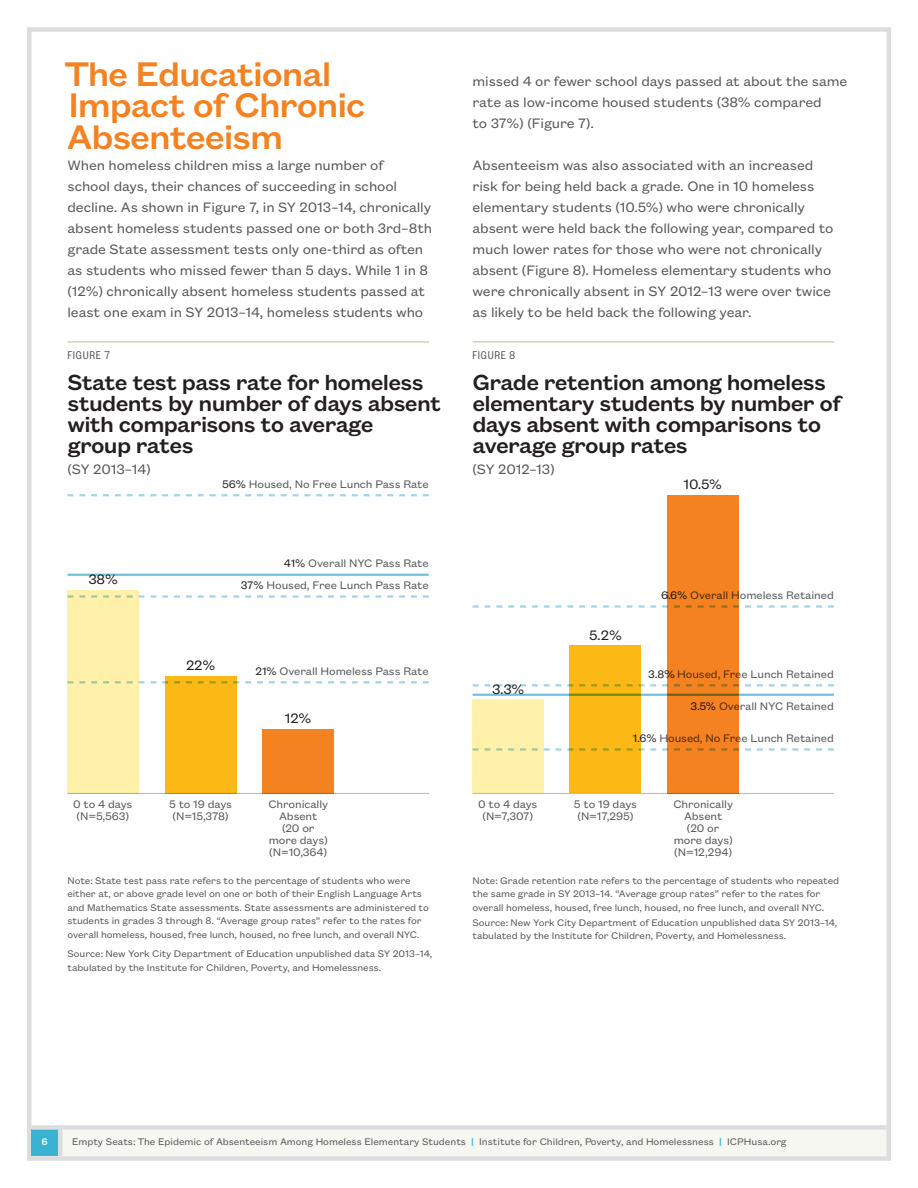
<style>
.page{position:relative;width:918px;height:1188px;background:#fff}
.page>*{position:absolute;margin:0;border:0;box-sizing:border-box;transform-origin:0 0}
.Head_1{font:500 37.5px/31.5px "Founders Grotesk Text";letter-spacing:-.03em;color:#f58220}
.Head_2___Table_Head{font:500 24px/21px "Founders Grotesk Text";letter-spacing:-.03em;color:#231f20}
.Text{font:15px/21px "Founders Grotesk Text";letter-spacing:-.01em;color:#57585a}
.Text-2{font:15px "Founders Grotesk Text";letter-spacing:-.01em;color:#231f20}
.Table_Indicator_Thin{font:12.3px "Founders Grotesk Cond";letter-spacing:.06em;color:#57585a}
.Text-3{font:12px/12px "Founders Grotesk Text";letter-spacing:-.01em;color:#57585a;text-align:center}
.Source{font:10.5px/13.5px "Founders Grotesk Text";letter-spacing:-.01em;color:#57585a}
.t1{font:500 10.5px "Founders Grotesk Text";color:#fff}
.s1{color:#231f20}
.s2{font-weight:500;color:#3ab2d1}
</style>
<div class="page">
<div style="left:63px;top:1130px;width:823px;height:26px;background:#f7f7f1"></div>
<div style="left:27px;top:27px;width:864px;height:1134px;border:4px solid #dcdddf"></div>
<div style="left:32px;top:1130px;width:26px;height:26px;background:#3ab2d1"></div>
<div style="left:32px;top:1125px;width:854px;height:5px;background:#dcdddf"></div>
<div style="left:58px;top:1129px;width:5px;height:27px;background:#dcdddf"></div>
<hr style="left:472px;top:342px;width:362px;height:1px;background:#bebb92">
<hr style="left:472px;top:793px;width:362px;height:1px;background:#bebb92">
<hr style="left:68px;top:342px;width:361px;height:1px;background:#bebb92">
<hr style="left:68px;top:793px;width:361px;height:1px;background:#bebb92">
<svg style="left:68px;top:494px;width:361px;height:2px"></svg>
<hr style="left:68px;top:574px;width:361px;height:2px;background:#73c2db">
<svg style="left:473px;top:605px;width:361px;height:3px"></svg>
<svg style="left:473px;top:684px;width:361px;height:2px"></svg>
<svg style="left:544px;top:748px;width:290px;height:3px"></svg>
<hr style="left:473px;top:694px;width:361px;height:2px;background:#73c2db">
<svg style="left:139px;top:595px;width:290px;height:3px"></svg>
<svg style="left:139px;top:681px;width:290px;height:2px"></svg>
<div style="left:667px;top:495px;width:71px;height:298px;background:#f58220"></div>
<div style="left:570px;top:646px;width:71px;height:147px;background:#fcb814"></div>
<div style="left:473px;top:700px;width:71px;height:93px;background:#fff0aa"></div>
<div style="left:262px;top:729px;width:72px;height:64px;background:#f58220"></div>
<div style="left:165px;top:676px;width:71px;height:117px;background:#fcb814"></div>
<div style="left:68px;top:590px;width:71px;height:203px;background:#fff0aa"></div>
<p class="Head_1" style="left:64px;top:55px;width:303px">The Educational<br>Impact of Chronic<br>Absenteeism</p>
<p class="Text" style="left:68px;top:153px;width:366px">When homeless children miss a large number of<br>school days, their chances of succeeding in school decline. As shown in Figure 7, in SY 2013–14, chronically absent homeless students passed one or both 3rd–8th grade State assessment tests only one-third as often as students who missed fewer than 5 days. While 1 in 8 (12%) chronically absent homeless students passed at least one exam in SY 2013–14, homeless students who</p>
<p class="Table_Indicator_Thin" style="left:68px;top:348px;width:44px">FIGURE 7</p>
<p class="Head_2___Table_Head" style="left:68px;top:370px;width:375px">State test pass rate for homeless students by number of days absent</p>
<p class="Head_2___Table_Head" style="left:68px;top:412px;width:308px">with comparisons to average group rates</p>
<p class="Text" style="left:68px;top:458px;width:85px">(SY 2013–14)</p>
<p class="Text-2" style="left:88px;top:569px;width:31px">38%</p>
<p class="Text-3" style="left:222px;top:477px;width:208px"><span class="s1">56%</span> Housed, No Free Lunch Pass Rate</p>
<p class="Text-3" style="left:284px;top:556px;width:146px"><span class="s1">41%</span> Overall NYC Pass Rate</p>
<p class="Text-3" style="left:241px;top:578px;width:189px"><span class="s1">37%</span> Housed, Free Lunch Pass Rate</p>
<p class="Text-2" style="left:186px;top:655px;width:31px">22%</p>
<p class="Text-3" style="left:255px;top:664px;width:175px"><span class="s1">21%</span> Overall Homeless Pass Rate</p>
<p class="Text-2" style="left:285px;top:708px;width:28px">12%</p>
<p class="Text" style="left:472px;top:69px;width:376px">missed 4 or fewer school days passed at about the same rate as low-income housed students (38% compared<br>to 37%) (Figure 7).</p>
<p class="Text" style="left:472px;top:153px;width:363px">Absenteeism was also associated with an increased risk for being held back a grade. One in 10 homeless elementary students (10.5%) who were chronically absent were held back the following year, compared to much lower rates for those who were not chronically absent (Figure 8). Homeless elementary students who were chronically absent in SY 2012–13 were over twice as likely to be held back the following year.</p>
<p class="Table_Indicator_Thin" style="left:472px;top:348px;width:44px">FIGURE 8</p>
<p class="Head_2___Table_Head" style="left:472px;top:370px;width:370px">Grade retention among homeless elementary students by number of days absent with comparisons to average group rates</p>
<p class="Text" style="left:472px;top:458px;width:84px">(SY 2012–13)</p>
<p class="Text-2" style="left:683px;top:474px;width:40px">10.5%</p>
<p class="Text-2" style="left:492px;top:679px;width:34px">3.3%</p>
<p class="Text-3" style="left:661px;top:588px;width:174px"><span class="s1">6.6%</span> Overall Homeless Retained</p>
<p class="Text-2" style="left:589px;top:625px;width:34px">5.2%</p>
<p class="Text-3" style="left:648px;top:667px;width:187px"><span class="s1">3.8%</span> Housed, Free Lunch Retained</p>
<p class="Text-3" style="left:691px;top:699px;width:145px"><span class="s1">3.5%</span> Overall NYC Retained</p>
<p class="Text-3" style="left:633px;top:731px;width:203px"><span class="s1">1.6%</span> Housed, No Free Lunch Retained</p>
<p class="Text-3" style="left:73px;top:797px;width:61px">0 to 4 days</p>
<p class="Text-3" style="left:77px;top:809px;width:54px">(N=5,563)</p>
<p class="Text-3" style="left:169px;top:797px;width:65px">5 to 19 days</p>
<p class="Text-3" style="left:173px;top:809px;width:58px">(N=15,378)</p>
<p class="Text-3" style="left:268px;top:797px;width:61px">Chronically<br>Absent<br>(20 or more days) (N=10,364)</p>
<p class="Text-3" style="left:478px;top:797px;width:61px">0 to 4 days</p>
<p class="Text-3" style="left:482px;top:809px;width:52px">(N=7,307)</p>
<p class="Text-3" style="left:574px;top:797px;width:65px">5 to 19 days</p>
<p class="Text-3" style="left:577px;top:809px;width:58px">(N=17,295)</p>
<p class="Text-3" style="left:673px;top:797px;width:61px">Chronically<br>Absent<br>(20 or more days) (N=12,294)</p>
<p class="Source" style="left:68px;top:873px;width:363px">Note: State test pass rate refers to the percentage of students who were either at, or above grade level on one or both of their English Language Arts and Mathematics State assessments. State assessments are administered to students in grades 3 through 8. “Average group rates” refer to the rates for overall homeless, housed, free lunch, housed, no free lunch, and overall NYC.</p>
<p class="Source" style="left:68px;top:946px;width:366px">Source: New York City Department of Education unpublished data SY 2013–14, tabulated by the Institute for Children, Poverty, and Homelessness.</p>
<p class="Source" style="left:472px;top:873px;width:368px">Note: Grade retention rate refers to the percentage of students who repeated the same grade in SY 2013–14. “Average group rates” refer to the rates for overall homeless, housed, free lunch, housed, no free lunch, and overall NYC.</p>
<p class="Source" style="left:472px;top:915px;width:366px">Source: New York City Department of Education unpublished data SY 2013–14, tabulated by the Institute for Children, Poverty, and Homelessness.</p>
<p class="t1" style="left:42px;top:1135px;width:8px">6</p>
<p class="Source" style="left:72px;top:1135px;width:716px">Empty Seats: The Epidemic of Absenteeism Among Homeless Elementary Students <span class="s2">|</span> Institute for Children, Poverty, and Homelessness <span class="s2">|</span> ICPHusa.org</p>
</div>
